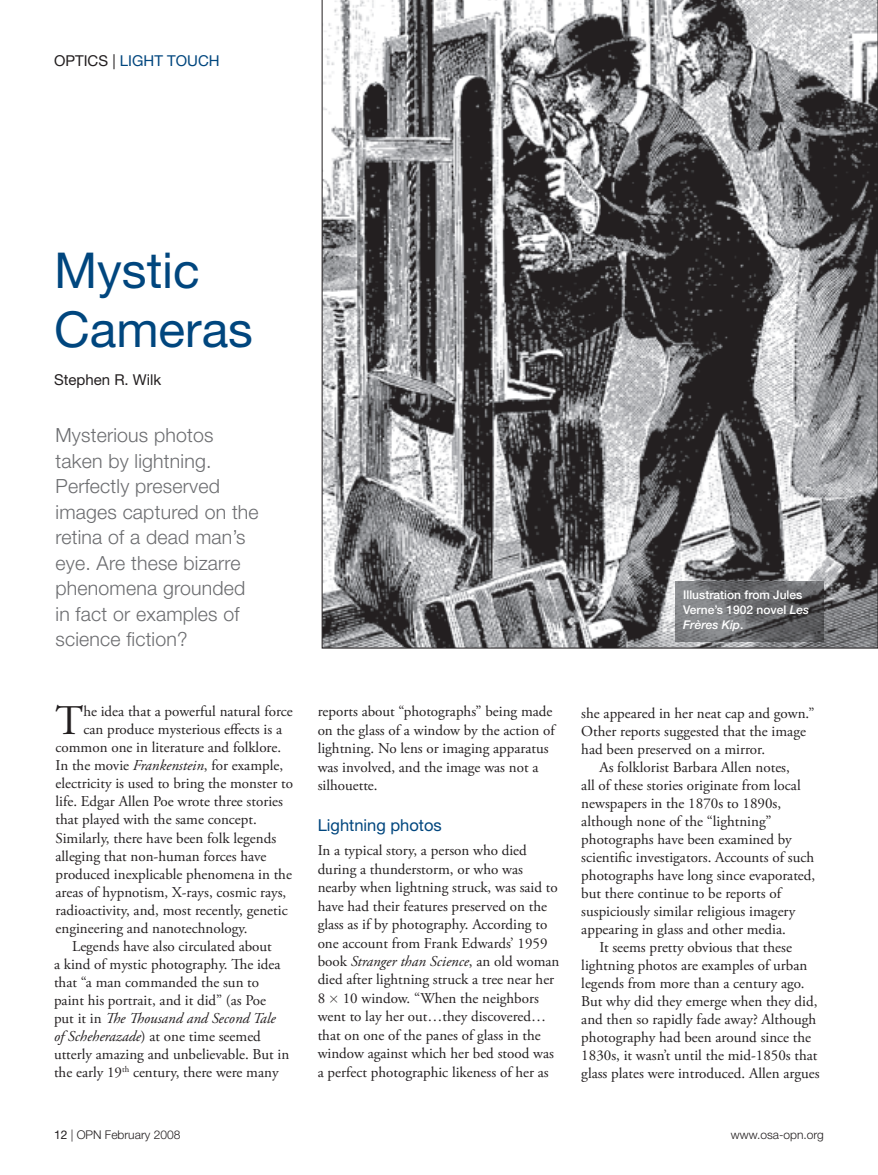
<style>
.page{position:relative;width:878px;height:1175px;background:#fff}
.page>*{position:absolute;margin:0;border:0;box-sizing:border-box;transform-origin:0 0}
.t1{font:49.5px/59.4px "Helvetica Neue";color:#00467e}
.t2{font:42.15px "Adobe Garamond Pro";color:#231f20}
.t3{font:300 19.5px/25.5px "Helvetica Neue";letter-spacing:.01em;color:#6c6d70}
.t4{font:16.5px "Helvetica Neue";color:#00467e}
.t5{font:15px/18.5px "Adobe Garamond Pro";color:#231f20}
.t6{font:italic 15px "Adobe Garamond Pro";color:#231f20}
.t7{font:15px "Helvetica Neue";color:#00467e}
.t8{font:15px "Helvetica Neue";color:#231f20}
.t9{font:500 12px/15px "Helvetica Neue";color:#fff}
.t10{font:300 12px "Helvetica Neue";color:#231f20}
.s1{color:#231f20}
.s2{font-style:italic}
.s3{font-style:normal}
.s4{font-weight:400}
</style>
<div class="page">
<svg style="left:322px;top:0;width:556px;height:648px;background:#7d7d7f"></svg>
<img style="left:675px;top:581px;width:149px;height:60px">
<p class="t7" style="left:54px;top:52px;width:167px"><span class="s1">OPTICS |</span> LIGHT TOUCH</p>
<h1 class="t1" style="left:54px;top:240px;width:200px">Mystic<br>Cameras</h1>
<p class="t8" style="left:54px;top:371px;width:109px">Stephen R. Wilk</p>
<h3 class="t3" style="left:56px;top:422px;width:205px">Mysterious photos taken by lightning.<br>Perfectly preserved images captured on the retina of a dead man’s eye. Are these bizarre phenomena grounded in fact or examples of science fiction?</h3>
<h2 class="t2" style="left:56px;top:695px;width:29px">T</h2>
<p class="t5" style="left:83px;top:703px;width:211px">he idea that a powerful natural force</p>
<p class="t5" style="left:83px;top:721px;width:200px">can produce mysterious effects is a</p>
<p class="t5" style="left:56px;top:739px;width:227px">common one in literature and folklore.</p>
<p class="t5" style="left:56px;top:757px;width:229px">In the movie <span class="s2">Frankenstein</span>, for example,</p>
<p class="t5" style="left:56px;top:775px;width:239px">electricity is used to bring the monster to</p>
<p class="t5" style="left:56px;top:793px;width:229px">life. Edgar Allen Poe wrote three stories</p>
<p class="t5" style="left:56px;top:811px;width:203px">that played with the same concept.</p>
<p class="t5" style="left:56px;top:829px;width:222px">Similarly, there have been folk legends</p>
<p class="t5" style="left:56px;top:847px;width:212px">alleging that non-human forces have</p>
<p class="t5" style="left:56px;top:865px;width:238px">produced inexplicable phenomena in the</p>
<p class="t5" style="left:56px;top:883px;width:232px">areas of hypnotism, X-rays, cosmic rays,</p>
<p class="t5" style="left:56px;top:901px;width:234px">radioactivity, and, most recently, genetic</p>
<p class="t5" style="left:56px;top:919px;width:193px">engineering and nanotechnology.</p>
<p class="t5" style="left:72px;top:937px;width:201px">Legends have also circulated about</p>
<p class="t5" style="left:54px;top:955px;width:228px">a kind of mystic photography. The idea</p>
<p class="t5" style="left:54px;top:973px;width:207px">that “a man commanded the sun to</p>
<p class="t5" style="left:54px;top:991px;width:213px">paint his portrait, and it did” (as Poe</p>
<p class="t6" style="left:54px;top:1008px;width:223px"><span class="s3">put it in</span> The Thousand and Second Tale</p>
<p class="t5" style="left:54px;top:1027px;width:208px"><span class="s2">of Scheherazade</span>) at one time seemed</p>
<p class="t5" style="left:54px;top:1045px;width:237px">utterly amazing and unbelievable. But in</p>
<p class="t5" style="left:54px;top:1063px;width:226px">the early 19<sup>th</sup> century, there were many</p>
<p class="t9" style="left:683px;top:587px;width:128px">Illustration from Jules<br>Verne’s 1902 novel <span class="s2">Les<br>Frères Kip</span>.</p>
<p class="t5" style="left:318px;top:703px;width:238px">reports about “photographs” being made on the glass of a window by the action of lightning. No lens or imaging apparatus was involved, and the image was not a silhouette.</p>
<p class="t4" style="left:318px;top:815px;width:126px">Lightning photos</p>
<p class="t5" style="left:317px;top:841px;width:243px">In a typical story, a person who died during a thunderstorm, or who was nearby when lightning struck, was said to have had their features preserved on the glass as if by photography. According to one account from Frank Edwards’ 1959 book <span class="s2">Stranger than Science</span>, an old woman died after lightning struck a tree near her 8 10 window. “When the neighbors went to lay her out…they discovered… that on one of the panes of glass in the window against which her bed stood was a perfect photographic likeness of her as</p>
<p class="t5" style="left:581px;top:704px;width:235px">she appeared in her neat cap and gown.”</p>
<p class="t5" style="left:581px;top:722px;width:226px">Other reports suggested that the image</p>
<p class="t5" style="left:581px;top:740px;width:185px">had been preserved on a mirror.</p>
<p class="t5" style="left:599px;top:758px;width:192px">As folklorist Barbara Allen notes,</p>
<p class="t5" style="left:581px;top:776px;width:221px">all of these stories originate from local</p>
<p class="t5" style="left:581px;top:794px;width:201px">newspapers in the 1870s to 1890s,</p>
<p class="t5" style="left:581px;top:812px;width:192px">although none of the “lightning”</p>
<p class="t5" style="left:581px;top:830px;width:212px">photographs have been examined by</p>
<p class="t5" style="left:581px;top:848px;width:234px">scientific investigators. Accounts of such</p>
<p class="t5" style="left:581px;top:866px;width:235px">photographs have long since evaporated,</p>
<p class="t5" style="left:581px;top:884px;width:201px">but there continue to be reports of</p>
<p class="t5" style="left:581px;top:902px;width:215px">suspiciously similar religious imagery</p>
<p class="t5" style="left:581px;top:920px;width:206px">appearing in glass and other media.</p>
<p class="t5" style="left:599px;top:938px;width:194px">It seems pretty obvious that these</p>
<p class="t5" style="left:581px;top:956px;width:227px">lightning photos are examples of urban</p>
<p class="t5" style="left:581px;top:974px;width:225px">legends from more than a century ago.</p>
<p class="t5" style="left:581px;top:992px;width:238px">But why did they emerge when they did,</p>
<p class="t5" style="left:581px;top:1010px;width:236px">and then so rapidly fade away? Although</p>
<p class="t5" style="left:581px;top:1028px;width:231px">photography had been around since the</p>
<p class="t5" style="left:581px;top:1046px;width:238px">1830s, it wasn’t until the mid-1850s that</p>
<p class="t5" style="left:581px;top:1064px;width:240px">glass plates were introduced. Allen argues</p>
<p class="t10" style="left:54px;top:1127px;width:128px"><span class="s4">12</span> | OPN February 2008</p>
<p class="t10" style="left:731px;top:1127px;width:94px">www.osa-opn.org</p>
</div>
